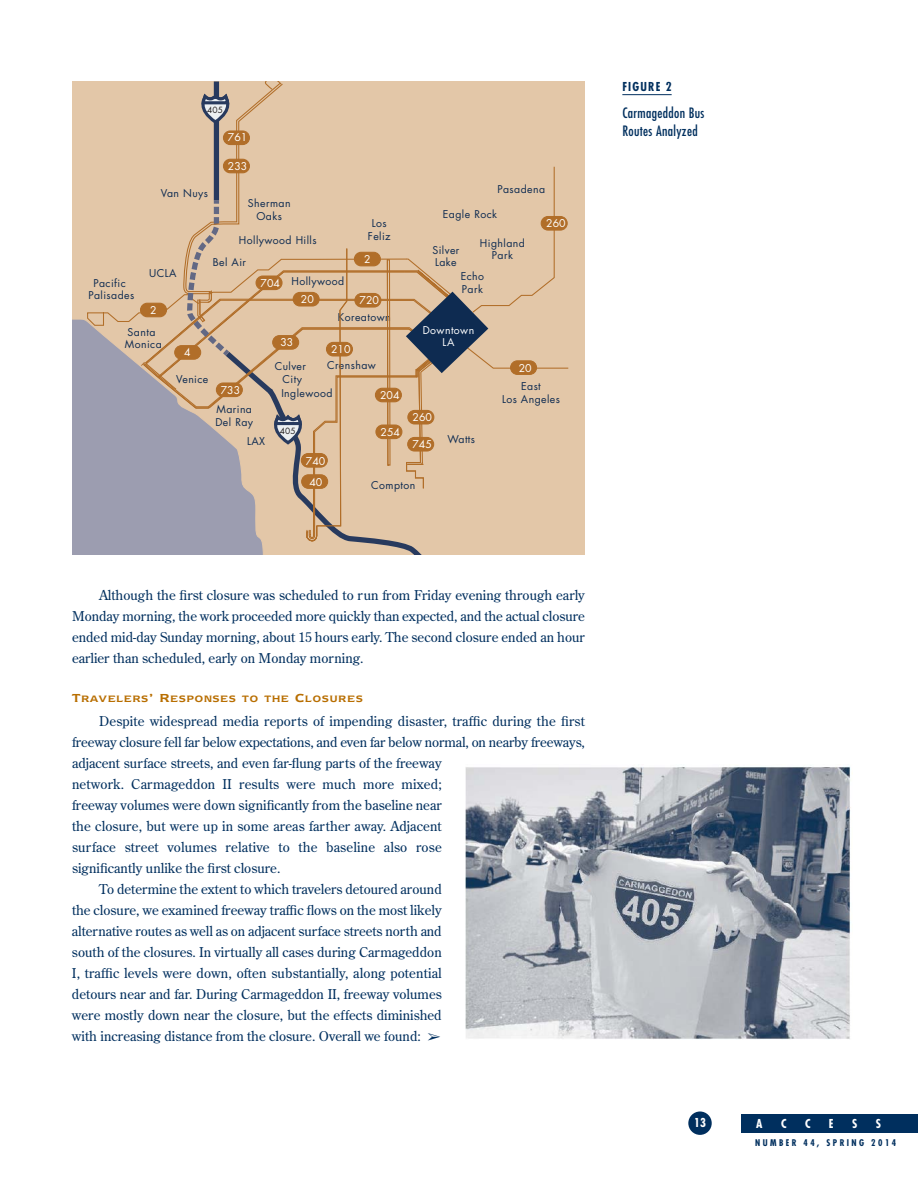
<style>
.page{position:relative;width:918px;height:1188px;background:#fff}
.page>*{position:absolute;margin:0;border:0;box-sizing:border-box;transform-origin:0 0}
.t1{font:condensed 13.95px/18px "Futura";letter-spacing:.025em;color:#002f5e}
.t2{font:13.5px/21px "Century Old Style";color:#002f5e;text-align:justify}
.t3{font:700 condensed 12px "Futura";color:#fff}
.t4{font:700 condensed 12px "Futura";letter-spacing:.1em;color:#002f5e}
.t5{font:600 10.8px "Newtext IT Cby BT";letter-spacing:.095em;color:#b86e00}
.t6{font:10.5px/12.6px "Futura";letter-spacing:.04em;color:#0e2b51;text-align:center}
.t7{font:10.5px/21.3px "Futura";color:#fff;text-align:center}
.t8{font:10.5px/12.6px "Futura";letter-spacing:.04em;color:#fff;text-align:center}
.t9{font:700 condensed 9px "Futura";letter-spacing:.27em;color:#002f5e}
.t10{font:8.4px "Futura";letter-spacing:.005em;color:#231f20}
.s1{font-size:13.5px}
</style>
<div class="page">
<div style="left:688px;top:1111px;width:24px;height:24px;background:#002f5e;border-radius:50%"></div>
<div style="left:741px;top:1114px;width:177px;height:19px;background:#002f5e"></div>
<svg style="left:72px;top:81px;width:513px;height:474px;background:#c6b6ab"></svg>
<svg style="left:220px;top:346px;width:365px;height:209px;background:#d8c0a6"></svg>
<svg style="left:87px;top:81px;width:482px;height:461px;background:#d3b9a0"></svg>
<hr style="left:622px;top:94px;width:50px;height:1px;background:#002f5e">
<img style="left:465px;top:766px;width:386px;height:273px">
<p class="t10" style="left:207px;top:106px;width:17px">405</p>
<p class="t7" style="left:228px;top:128px;width:21px">761</p>
<p class="t6" style="left:88px;top:277px;width:47px">Pacific<br>Palisades</p>
<p class="t6" style="left:161px;top:187px;width:49px">Van Nuys</p>
<p class="t7" style="left:228px;top:156px;width:21px">233</p>
<p class="t6" style="left:248px;top:198px;width:44px">Sherman<br>Oaks</p>
<p class="t6" style="left:239px;top:234px;width:79px">Hollywood Hills</p>
<p class="t6" style="left:149px;top:268px;width:29px">UCLA</p>
<p class="t6" style="left:213px;top:257px;width:35px">Bel Air</p>
<p class="t7" style="left:261px;top:273px;width:21px">704</p>
<p class="t6" style="left:291px;top:276px;width:54px">Hollywood</p>
<p class="t6" style="left:368px;top:218px;width:24px">Los<br>Feliz</p>
<p class="t7" style="left:364px;top:249px;width:8px">2</p>
<p class="t7" style="left:150px;top:300px;width:8px">2</p>
<p class="t7" style="left:301px;top:290px;width:14px">20</p>
<p class="t7" style="left:360px;top:291px;width:21px">720</p>
<p class="t6" style="left:338px;top:312px;width:54px">Koreatown</p>
<p class="t6" style="left:125px;top:326px;width:38px;text-align:left">Santa<br>Monica</p>
<p class="t7" style="left:184px;top:343px;width:8px">4</p>
<p class="t6" style="left:176px;top:373px;width:34px">Venice</p>
<p class="t7" style="left:221px;top:380px;width:21px">733</p>
<p class="t6" style="left:215px;top:404px;width:39px;text-align:left">Marina<br>Del Ray</p>
<p class="t6" style="left:247px;top:435px;width:20px">LAX</p>
<p class="t7" style="left:280px;top:333px;width:14px">33</p>
<p class="t7" style="left:331px;top:340px;width:21px">210</p>
<p class="t6" style="left:327px;top:360px;width:50px">Crenshaw</p>
<p class="t6" style="left:281px;top:388px;width:53px">Inglewood</p>
<p class="t6" style="left:275px;top:361px;width:33px">Culver<br>City</p>
<p class="t7" style="left:380px;top:386px;width:21px">204</p>
<p class="t7" style="left:381px;top:422px;width:21px">254</p>
<p class="t10" style="left:280px;top:427px;width:17px">405</p>
<p class="t6" style="left:497px;top:184px;width:49px">Pasadena</p>
<p class="t6" style="left:443px;top:208px;width:56px">Eagle Rock</p>
<p class="t6" style="left:480px;top:237px;width:46px">Highland<br>Park</p>
<p class="t6" style="left:432px;top:245px;width:28px;text-align:left">Silver<br>Lake</p>
<p class="t6" style="left:461px;top:271px;width:25px;text-align:left">Echo<br>Park</p>
<p class="t8" style="left:423px;top:325px;width:53px">Downtown<br>LA</p>
<p class="t7" style="left:519px;top:358px;width:14px">20</p>
<p class="t7" style="left:546px;top:213px;width:21px">260</p>
<p class="t7" style="left:413px;top:408px;width:21px">260</p>
<p class="t7" style="left:412px;top:435px;width:21px">745</p>
<p class="t6" style="left:447px;top:434px;width:29px">Watts</p>
<p class="t6" style="left:502px;top:381px;width:59px">East<br>Los Angeles</p>
<p class="t7" style="left:306px;top:451px;width:21px">740<br>40</p>
<p class="t6" style="left:371px;top:479px;width:46px">Compton</p>
<p class="t4" style="left:622px;top:81px;width:51px">FIGURE 2</p>
<p class="t1" style="left:622px;top:105px;width:84px">Carmageddon Bus<br>Routes Analyzed</p>
<p class="t2" style="left:72px;top:585px;width:515px;text-indent:27px">Although the first closure was scheduled to run from Friday evening through early Monday morning, the work proceeded more quickly than expected, and the actual closure ended mid-day Sunday morning, about 15 hours early. The second closure ended an hour earlier than scheduled, early on Monday morning.</p>
<p class="t5" style="left:72px;top:692px;width:292px"><span class="s1">T</span>RAVELERS<span class="s1">’ R</span>ESPONSES TO THE <span class="s1">C</span>LOSURES</p>
<p class="t2" style="left:99px;top:711px;width:488px">Despite widespread media reports of impending disaster, traffic during the first</p>
<p class="t2" style="left:72px;top:732px;width:514px">freeway closure fell far below expectations, and even far below normal, on nearby freeways,</p>
<p class="t2" style="left:72px;top:753px;width:371px">adjacent surface streets, and even far-flung parts of the freeway</p>
<p class="t2" style="left:72px;top:774px;width:371px">network. Carmageddon II results were much more mixed;</p>
<p class="t2" style="left:72px;top:795px;width:371px">freeway volumes were down significantly from the baseline near</p>
<p class="t2" style="left:72px;top:816px;width:371px">the closure, but were up in some areas farther away. Adjacent</p>
<p class="t2" style="left:72px;top:837px;width:371px">surface street volumes relative to the baseline also rose</p>
<p class="t2" style="left:72px;top:858px;width:210px">significantly unlike the first closure.</p>
<p class="t2" style="left:99px;top:879px;width:344px">To determine the extent to which travelers detoured around</p>
<p class="t2" style="left:72px;top:900px;width:371px">the closure, we examined freeway traffic flows on the most likely</p>
<p class="t2" style="left:72px;top:921px;width:371px">alternative routes as well as on adjacent surface streets north and</p>
<p class="t2" style="left:72px;top:942px;width:371px">south of the closures. In virtually all cases during Carmageddon</p>
<p class="t2" style="left:72px;top:963px;width:371px">I, traffic levels were down, often substantially, along potential</p>
<p class="t2" style="left:72px;top:984px;width:371px">detours near and far. During Carmageddon II, freeway volumes</p>
<p class="t2" style="left:72px;top:1005px;width:371px">were mostly down near the closure, but the effects diminished</p>
<p class="t2" style="left:72px;top:1026px;width:370px">with increasing distance from the closure. Overall we found: ➢</p>
<p class="t3" style="left:694px;top:1117px;width:13px">13</p>
<p class="t3" style="left:756px;top:1119px;width:8px">A</p>
<p class="t3" style="left:781px;top:1119px;width:7px">C</p>
<p class="t3" style="left:805px;top:1119px;width:7px">C</p>
<p class="t3" style="left:829px;top:1119px;width:6px">E</p>
<p class="t3" style="left:852px;top:1119px;width:7px">S</p>
<p class="t3" style="left:876px;top:1119px;width:7px">S</p>
<p class="t9" style="left:755px;top:1139px;width:143px">NUMBER 44, SPRING 2014</p>
</div>
